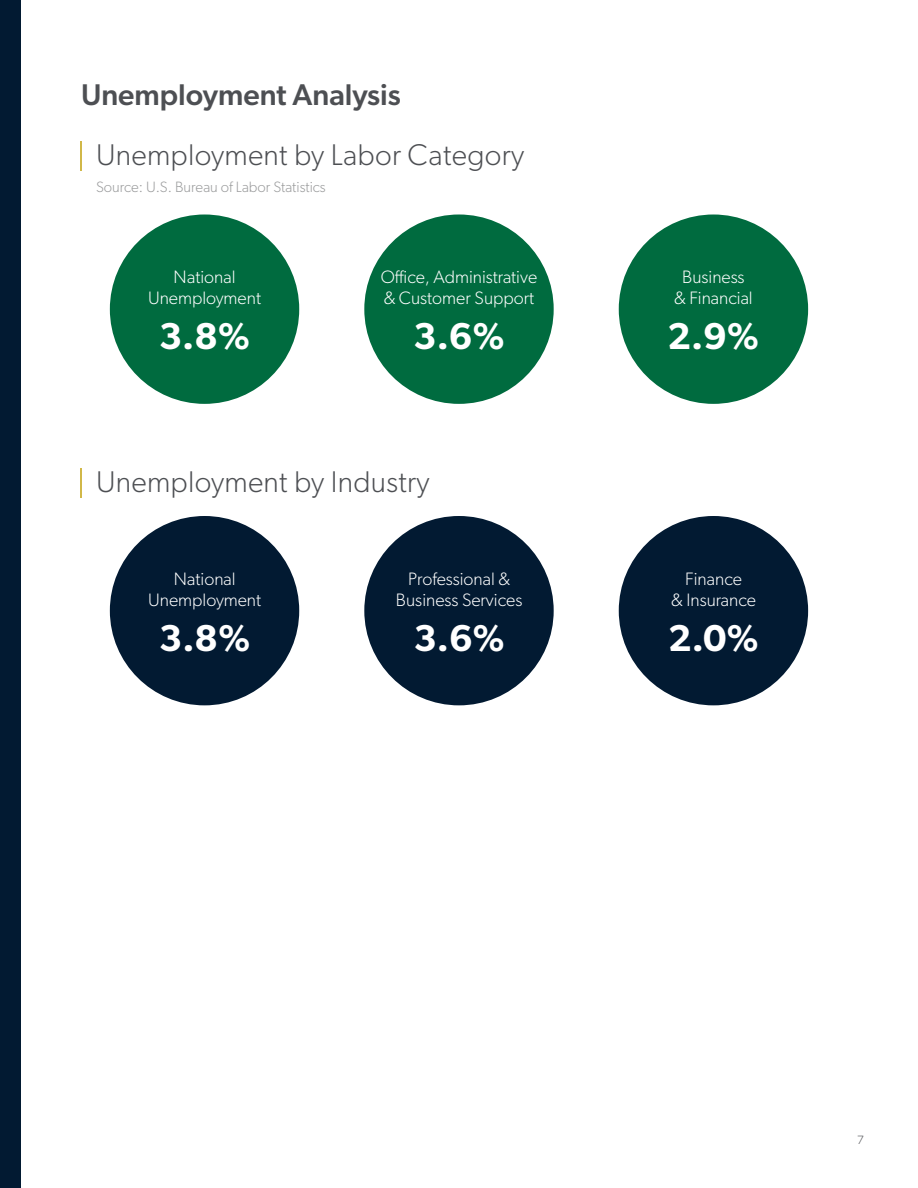
<style>
.page{position:relative;width:918px;height:1188px;background:#fff}
.page>*{position:absolute;margin:0;border:0;box-sizing:border-box;transform-origin:0 0}
.t1{font:600 37.5px "Gibson";color:#fff}
.H1_Running_Header{font:300 30px "Gibson";letter-spacing:.01em;color:#4d4f53}
.t2{font:500 30px "Gibson";color:#4d4f53}
.t3{font:300 18px/21px "Gibson";color:#fff;text-align:center}
.t4{font:300 15px "Gibson";color:#9a9b9c}
.t5{font:300 12px "Gibson";color:#4d4f53}
</style>
<div class="page">
<div style="left:0;top:0;width:21px;height:1188px;background:#021a32"></div>
<div style="left:364px;top:215px;width:190px;height:189px;background:#006b3f;border-radius:50%"></div>
<div style="left:110px;top:215px;width:189px;height:189px;background:#006b3f;border-radius:50%"></div>
<div style="left:619px;top:215px;width:189px;height:189px;background:#006b3f;border-radius:50%"></div>
<hr style="left:80px;top:141px;width:2px;height:30px;background:#c2a10d">
<hr style="left:80px;top:468px;width:2px;height:30px;background:#c2a10d">
<div style="left:364px;top:516px;width:190px;height:189px;background:#021a32;border-radius:50%"></div>
<div style="left:110px;top:516px;width:189px;height:189px;background:#021a32;border-radius:50%"></div>
<div style="left:619px;top:516px;width:189px;height:189px;background:#021a32;border-radius:50%"></div>
<h2 class="t2" style="left:81px;top:77px;width:321px">Unemployment Analysis</h2>
<p class="H1_Running_Header" style="left:96px;top:137px;width:430px">Unemployment by Labor Category</p>
<p class="t4" style="left:96px;top:178px;width:231px">Source: U.S. Bureau of Labor Statistics</p>
<p class="t3" style="left:174px;top:266px;width:63px">National</p>
<p class="t3" style="left:148px;top:287px;width:115px">Unemployment</p>
<p class="t1" style="left:159px;top:314px;width:93px">3.8%</p>
<p class="t3" style="left:381px;top:266px;width:158px;text-align:left">Office, Administrative &amp; Customer Support</p>
<p class="t1" style="left:413px;top:314px;width:93px">3.6%</p>
<p class="H1_Running_Header" style="left:96px;top:464px;width:335px">Unemployment by Industry</p>
<p class="t3" style="left:174px;top:568px;width:63px">National</p>
<p class="t3" style="left:148px;top:589px;width:115px">Unemployment</p>
<p class="t1" style="left:159px;top:616px;width:93px">3.8%</p>
<p class="t3" style="left:396px;top:568px;width:128px">Professional &amp;<br>Business Services</p>
<p class="t1" style="left:413px;top:616px;width:93px">3.6%</p>
<p class="t3" style="left:682px;top:266px;width:64px">Business</p>
<p class="t3" style="left:674px;top:287px;width:80px">&amp; Financial</p>
<p class="t1" style="left:668px;top:314px;width:93px">2.9%</p>
<p class="t3" style="left:671px;top:568px;width:86px">Finance<br>&amp; Insurance</p>
<p class="t1" style="left:668px;top:616px;width:92px">2.0%</p>
<p class="t5" style="left:857px;top:1132px;width:8px">7</p>
</div>
